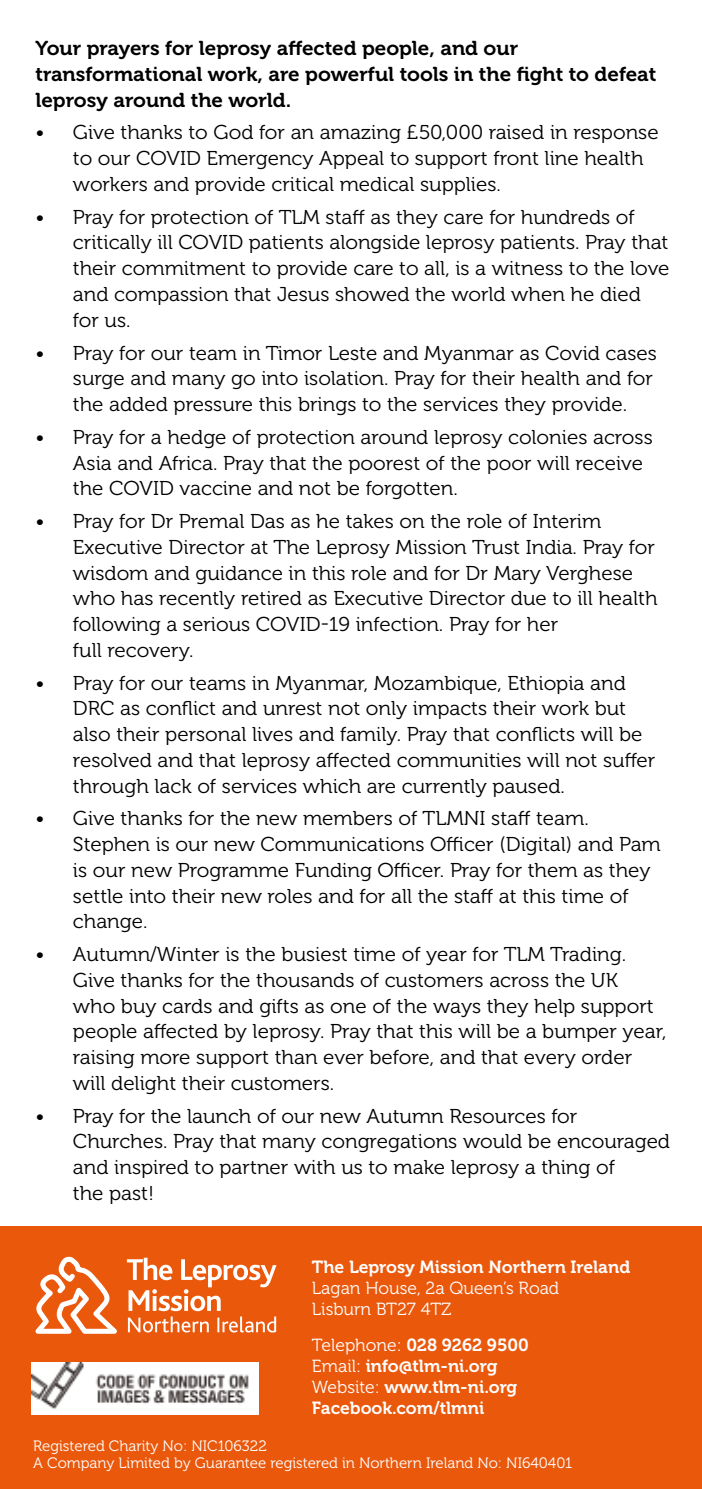
<style>
.page{position:relative;width:702px;height:1489px;background:#fff}
.page>*{position:absolute;margin:0;border:0;box-sizing:border-box;transform-origin:0 0}
.t1{font:20px/25.8px "Museo 300";color:#000}
.t2{font:20px/25.8px "Museo 700";color:#000}
.t3{font:17.5px/21px "Museo 700";color:#fff}
.t4{font:17.5px/21px "Museo 300";color:#fff}
.t5{font:15px/17.5px "Museo 300";color:#fff}
.s1{font-family:"Museo 300"}
</style>
<div class="page">
<div style="left:0;top:1226px;width:702px;height:262px;background:#ea580c"></div>
<svg style="left:35px;top:1256px;width:241px;height:78px"></svg>
<img style="left:32px;top:1362px;width:227px;height:52px">
<p class="t2" style="left:35px;top:36px;width:622px">Your prayers for leprosy affected people, and our transformational work, are powerful tools in the fight to defeat leprosy around the world.</p>
<p class="t1" style="left:73px;top:120px;width:587px;text-indent:-38px">• Give thanks to God for an amazing £50,000 raised in response to our COVID Emergency Appeal to support front line health workers and provide critical medical supplies.</p>
<p class="t1" style="left:73px;top:204px;width:598px;text-indent:-38px">• Pray for protection of TLM staff as they care for hundreds of critically ill COVID patients alongside leprosy patients. Pray that their commitment to provide care to all, is a witness to the love and compassion that Jesus showed the world when he died for us.</p>
<p class="t1" style="left:73px;top:340px;width:585px;text-indent:-38px">• Pray for our team in Timor Leste and Myanmar as Covid cases surge and many go into isolation. Pray for their health and for the added pressure this brings to the services they provide.</p>
<p class="t1" style="left:73px;top:424px;width:581px;text-indent:-38px">• Pray for a hedge of protection around leprosy colonies across<br>Asia and Africa. Pray that the poorest of the poor will receive the COVID vaccine and not be forgotten.</p>
<p class="t1" style="left:73px;top:508px;width:586px;text-indent:-38px">• Pray for Dr Premal Das as he takes on the role of Interim Executive Director at The Leprosy Mission Trust India. Pray for wisdom and guidance in this role and for Dr Mary Verghese who has recently retired as Executive Director due to ill health following a serious COVID-19 infection. Pray for her<br>full recovery.</p>
<p class="t1" style="left:73px;top:670px;width:584px;text-indent:-38px">• Pray for our teams in Myanmar, Mozambique, Ethiopia and DRC as conflict and unrest not only impacts their work but also their personal lives and family. Pray that conflicts will be resolved and that leprosy affected communities will not suffer through lack of services which are currently paused.</p>
<p class="t1" style="left:73px;top:806px;width:589px;text-indent:-38px">• Give thanks for the new members of TLMNI staff team.<br>Stephen is our new Communications Officer (Digital) and Pam is our new Programme Funding Officer. Pray for them as they settle into their new roles and for all the staff at this time of change.</p>
<p class="t1" style="left:73px;top:941px;width:595px;text-indent:-38px">• Autumn/Winter is the busiest time of year for TLM Trading.<br>Give thanks for the thousands of customers across the UK<br>who buy cards and gifts as one of the ways they help support people affected by leprosy. Pray that this will be a bumper year, raising more support than ever before, and that every order will delight their customers.</p>
<p class="t1" style="left:73px;top:1103px;width:598px;text-indent:-38px">• Pray for the launch of our new Autumn Resources for Churches. Pray that many congregations would be encouraged and inspired to partner with us to make leprosy a thing of<br>the past!</p>
<p class="t3" style="left:312px;top:1256px;width:320px">The Leprosy Mission Northern Ireland</p>
<p class="t4" style="left:312px;top:1278px;width:249px">Lagan House, 2a Queen’s Road<br>Lisburn BT27 4TZ</p>
<p class="t3" style="left:312px;top:1334px;width:218px"><span class="s1">Telephone:</span> 028 9262 9500<br><span class="s1">Email:</span> info@tlm-ni.org<br><span class="s1">Website:</span> www.tlm-ni.org<br>Facebook.com/tlmni</p>
<p class="t5" style="left:33px;top:1436px;width:540px">Registered Charity No: NIC106322<br>A Company Limited by Guarantee registered in Northern Ireland No: NI640401</p>
</div>
